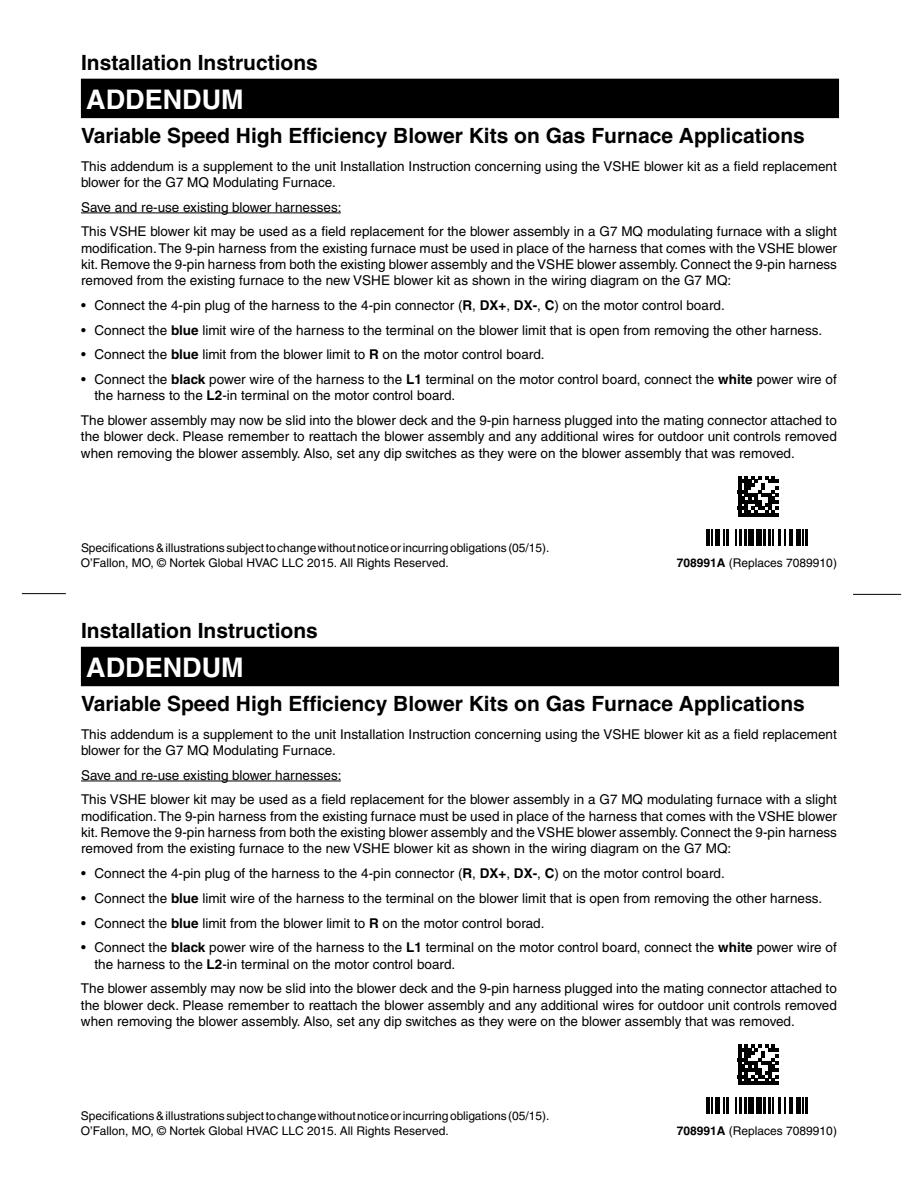
<style>
.page{position:relative;width:918px;height:1188px;background:#fff}
.page>*{position:absolute;margin:0;border:0;box-sizing:border-box;transform-origin:0 0}
.t1{font:700 27px "Helvetica";color:#fff}
.t2{font:700 21px "Helvetica";color:#000}
.t3{font:13.5px/16.2px "Helvetica";color:#000}
.t4{font:12px/15px "Helvetica";letter-spacing:-.005em;color:#000}
.s1{font-weight:700}
</style>
<div class="page">
<div style="left:81px;top:647px;width:758px;height:39px;background:#000"></div>
<hr style="left:81px;top:781px;width:260px;height:1px;background:#000">
<svg style="left:706px;top:529px;width:102px;height:17px"></svg>
<hr style="left:706px;top:530px;width:4px;height:16px;background:#000">
<svg style="left:711px;top:530px;width:1px;height:16px"></svg>
<hr style="left:716px;top:530px;width:4px;height:16px;background:#000">
<svg style="left:723px;top:530px;width:1px;height:16px"></svg>
<hr style="left:726px;top:530px;width:3px;height:16px;background:#000">
<svg style="left:735px;top:530px;width:7px;height:16px"></svg>
<hr style="left:744px;top:530px;width:3px;height:16px;background:#000">
<div style="left:748px;top:530px;width:6px;height:16px;background:#000"></div>
<div style="left:756px;top:530px;width:6px;height:16px;background:#000"></div>
<svg style="left:764px;top:530px;width:2px;height:16px"></svg>
<hr style="left:768px;top:530px;width:3px;height:16px;background:#000">
<svg style="left:772px;top:530px;width:2px;height:16px"></svg>
<svg style="left:778px;top:530px;width:4px;height:16px"></svg>
<svg style="left:784px;top:530px;width:2px;height:16px"></svg>
<hr style="left:789px;top:530px;width:3px;height:16px;background:#000">
<div style="left:796px;top:530px;width:5px;height:16px;background:#000"></div>
<svg style="left:802px;top:530px;width:6px;height:16px"></svg>
<hr style="left:738px;top:514px;width:40px;height:3px;background:#000">
<svg style="left:738px;top:476px;width:40px;height:38px"></svg>
<svg style="left:706px;top:1097px;width:102px;height:17px"></svg>
<hr style="left:706px;top:1098px;width:4px;height:16px;background:#000">
<svg style="left:711px;top:1098px;width:1px;height:16px"></svg>
<hr style="left:716px;top:1098px;width:4px;height:16px;background:#000">
<svg style="left:723px;top:1098px;width:1px;height:16px"></svg>
<hr style="left:726px;top:1098px;width:3px;height:16px;background:#000">
<svg style="left:735px;top:1098px;width:7px;height:16px"></svg>
<hr style="left:744px;top:1098px;width:3px;height:16px;background:#000">
<div style="left:748px;top:1098px;width:6px;height:16px;background:#000"></div>
<div style="left:756px;top:1098px;width:6px;height:16px;background:#000"></div>
<svg style="left:764px;top:1098px;width:2px;height:16px"></svg>
<hr style="left:768px;top:1098px;width:3px;height:16px;background:#000">
<svg style="left:772px;top:1098px;width:2px;height:16px"></svg>
<svg style="left:778px;top:1098px;width:4px;height:16px"></svg>
<svg style="left:784px;top:1098px;width:2px;height:16px"></svg>
<hr style="left:789px;top:1098px;width:3px;height:16px;background:#000">
<div style="left:796px;top:1098px;width:5px;height:16px;background:#000"></div>
<svg style="left:802px;top:1098px;width:6px;height:16px"></svg>
<hr style="left:738px;top:1082px;width:40px;height:3px;background:#000">
<svg style="left:738px;top:1044px;width:40px;height:38px"></svg>
<div style="left:81px;top:79px;width:758px;height:39px;background:#000"></div>
<hr style="left:22px;top:593px;width:44px;height:1px;background:#000">
<hr style="left:853px;top:594px;width:48px;height:1px;background:#000">
<hr style="left:81px;top:213px;width:260px;height:1px;background:#000">
<h2 class="t2" style="left:81px;top:50px;width:238px">Installation Instructions</h2>
<h1 class="t1" style="left:86px;top:83px;width:159px">ADDENDUM</h1>
<h2 class="t2" style="left:81px;top:123px;width:725px">Variable Speed High Efficiency Blower Kits on Gas Furnace Applications</h2>
<p class="t3" style="left:81px;top:158px;width:757px">This addendum is a supplement to the unit Installation Instruction concerning using the VSHE blower kit as a field replacement blower for the G7 MQ Modulating Furnace.</p>
<p class="t3" style="left:81px;top:194px;width:758px;line-height:24.9px">Save and re-use existing blower harnesses:<br>This VSHE blower kit may be used as a field replacement for the blower assembly in a G7 MQ modulating furnace with a slight</p>
<p class="t3" style="left:81px;top:240px;width:758px;text-align:justify">modification. The 9-pin harness from the existing furnace must be used in place of the harness that comes with the VSHE blower kit. Remove the 9-pin harness from both the existing blower assembly and the VSHE blower assembly. Connect the 9-pin harness removed from the existing furnace to the new VSHE blower kit as shown in the wiring diagram on the G7 MQ:</p>
<p class="t3" style="left:81px;top:297px;width:645px">• Connect the 4-pin plug of the harness to the 4-pin connector (<span class="s1">R</span>, <span class="s1">DX+</span>, <span class="s1">DX-</span>, <span class="s1">C</span>) on the motor control board.</p>
<p class="t3" style="left:81px;top:322px;width:743px">• Connect the <span class="s1">blue</span> limit wire of the harness to the terminal on the blower limit that is open from removing the other harness.</p>
<p class="t3" style="left:81px;top:347px;width:465px">• Connect the <span class="s1">blue</span> limit from the blower limit to <span class="s1">R</span> on the motor control board.</p>
<p class="t3" style="left:94px;top:371px;width:744px;text-indent:-13px">• Connect the <span class="s1">black</span> power wire of the harness to the <span class="s1">L1</span> terminal on the motor control board, connect the <span class="s1">white</span> power wire of the harness to the <span class="s1">L2</span>-in terminal on the motor control board.</p>
<p class="t3" style="left:81px;top:412px;width:757px;text-align:justify">The blower assembly may now be slid into the blower deck and the 9-pin harness plugged into the mating connector attached to the blower deck. Please remember to reattach the blower assembly and any additional wires for outdoor unit controls removed when removing the blower assembly. Also, set any dip switches as they were on the blower assembly that was removed.</p>
<p class="t4" style="left:81px;top:540px;width:470px">Specifications&amp;illustrations subjecttochangewithoutnoticeorincurringobligations (05/15).<br>O’Fallon, MO, © Nortek Global HVAC LLC 2015. All Rights Reserved.</p>
<h2 class="t2" style="left:81px;top:618px;width:238px">Installation Instructions</h2>
<h1 class="t1" style="left:86px;top:651px;width:159px">ADDENDUM</h1>
<p class="t4" style="left:677px;top:555px;width:162px"><span class="s1">708991A</span> (Replaces 7089910)</p>
<h2 class="t2" style="left:81px;top:691px;width:725px">Variable Speed High Efficiency Blower Kits on Gas Furnace Applications</h2>
<p class="t3" style="left:81px;top:726px;width:757px">This addendum is a supplement to the unit Installation Instruction concerning using the VSHE blower kit as a field replacement blower for the G7 MQ Modulating Furnace.</p>
<p class="t3" style="left:81px;top:762px;width:758px;line-height:24.9px">Save and re-use existing blower harnesses:<br>This VSHE blower kit may be used as a field replacement for the blower assembly in a G7 MQ modulating furnace with a slight</p>
<p class="t3" style="left:81px;top:808px;width:758px;text-align:justify">modification. The 9-pin harness from the existing furnace must be used in place of the harness that comes with the VSHE blower kit. Remove the 9-pin harness from both the existing blower assembly and the VSHE blower assembly. Connect the 9-pin harness removed from the existing furnace to the new VSHE blower kit as shown in the wiring diagram on the G7 MQ:</p>
<p class="t3" style="left:81px;top:865px;width:645px">• Connect the 4-pin plug of the harness to the 4-pin connector (<span class="s1">R</span>, <span class="s1">DX+</span>, <span class="s1">DX-</span>, <span class="s1">C</span>) on the motor control board.</p>
<p class="t3" style="left:81px;top:890px;width:743px">• Connect the <span class="s1">blue</span> limit wire of the harness to the terminal on the blower limit that is open from removing the other harness.</p>
<p class="t3" style="left:81px;top:915px;width:465px">• Connect the <span class="s1">blue</span> limit from the blower limit to <span class="s1">R</span> on the motor control borad.</p>
<p class="t3" style="left:94px;top:939px;width:744px;text-indent:-13px">• Connect the <span class="s1">black</span> power wire of the harness to the <span class="s1">L1</span> terminal on the motor control board, connect the <span class="s1">white</span> power wire of the harness to the <span class="s1">L2</span>-in terminal on the motor control board.</p>
<p class="t3" style="left:81px;top:981px;width:757px;text-align:justify">The blower assembly may now be slid into the blower deck and the 9-pin harness plugged into the mating connector attached to the blower deck. Please remember to reattach the blower assembly and any additional wires for outdoor unit controls removed when removing the blower assembly. Also, set any dip switches as they were on the blower assembly that was removed.</p>
<p class="t4" style="left:81px;top:1108px;width:470px">Specifications&amp;illustrations subjecttochangewithoutnoticeorincurringobligations (05/15).<br>O’Fallon, MO, © Nortek Global HVAC LLC 2015. All Rights Reserved.</p>
<p class="t4" style="left:677px;top:1123px;width:162px"><span class="s1">708991A</span> (Replaces 7089910)</p>
</div>
